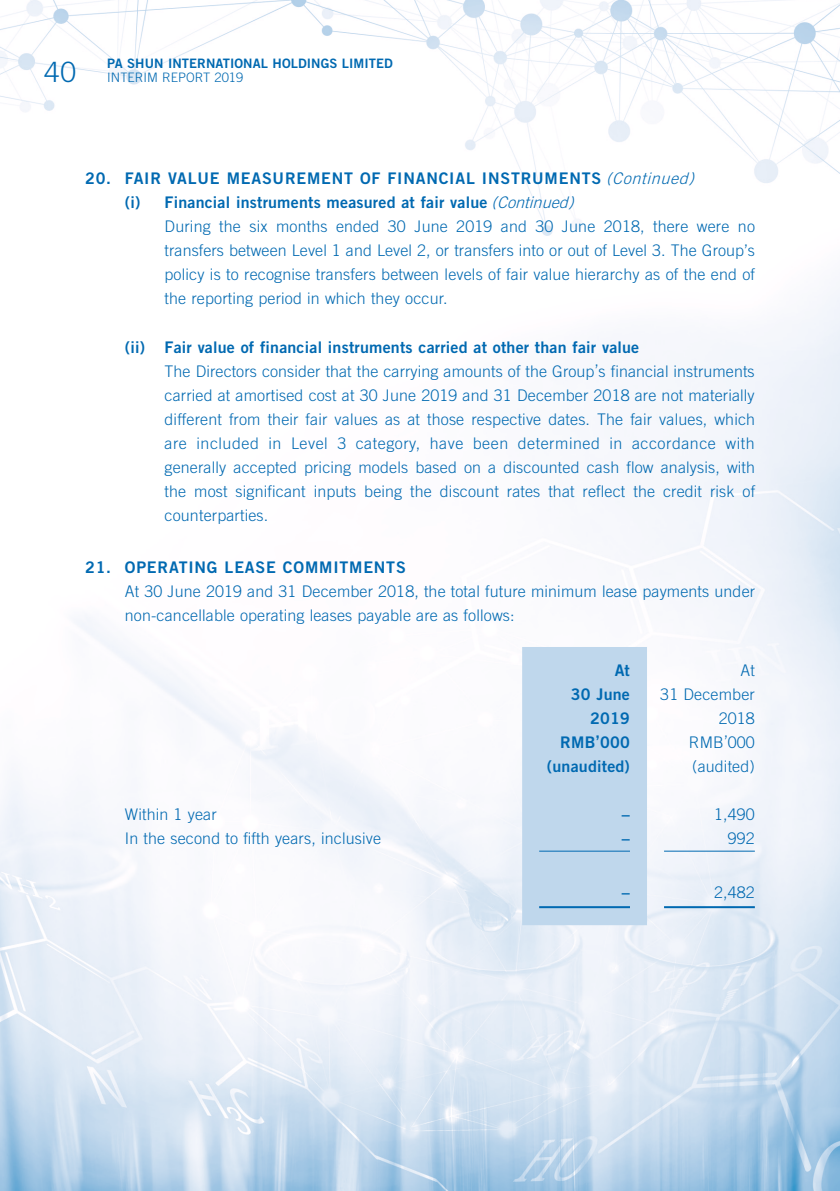
<style>
.page{position:relative;width:840px;height:1191px;background:#fff}
.page>*{position:absolute;margin:0;border:0;box-sizing:border-box;transform-origin:0 0}
.t1{font:300 28px "Trade Gothic LT Std";color:#0069b1}
.Body_Text{font:300 16px/24px "Trade Gothic LT Std";letter-spacing:.01em;color:#0069b1;text-align:justify}
.Heading_3{font:16px "Trade Gothic LT Std Bd 2";letter-spacing:.015em;color:#0069b1}
.Heading_2{font:16px "Trade Gothic LT Std Bd 2";letter-spacing:.05em;color:#0069b1}
.Body_Text-2{font:16px "Trade Gothic LT Std Bd 2";letter-spacing:.015em;color:#0069b1}
.t2{font:13px "Trade Gothic LT Std Bd 2";letter-spacing:.005em;color:#0069b1}
.t3{font:300 13px "Trade Gothic LT Std";letter-spacing:.005em;color:#0069b1}
.s1{font-family:"Trade Gothic LT Std";font-weight:300;font-style:italic}
</style>
<div class="page">
<img style="left:0;top:0;width:840px;height:1191px">
<div style="left:522px;top:647px;width:124px;height:278px;background:#bfd7ec"></div>
<hr style="left:539px;top:850px;width:90px;height:1px;background:#0069b1">
<hr style="left:663px;top:850px;width:91px;height:1px;background:#0069b1">
<hr style="left:539px;top:906px;width:90px;height:2px;background:#0069b1">
<hr style="left:663px;top:906px;width:91px;height:2px;background:#0069b1">
<h1 class="t1" style="left:44px;top:55px;width:33px">40</h1>
<p class="t2" style="left:107px;top:56px;width:287px">PA SHUN INTERNATIONAL HOLDINGS LIMITED</p>
<p class="t3" style="left:107px;top:70px;width:138px">INTERIM REPORT 2019</p>
<p class="Heading_2" style="left:85px;top:169px;width:615px">20. FAIR VALUE MEASUREMENT OF FINANCIAL INSTRUMENTS <span class="s1">(Continued)</span></p>
<p class="Heading_3" style="left:125px;top:193px;width:454px">(i) Financial instruments measured at fair value <span class="s1">(Continued)</span></p>
<p class="Body_Text" style="left:164px;top:214px;width:591px">During the six months ended 30 June 2019 and 30 June 2018, there were no transfers between Level 1 and Level 2, or transfers into or out of Level 3. The Group’s policy is to recognise transfers between levels of fair value hierarchy as of the end of the reporting period in which they occur.</p>
<p class="Heading_3" style="left:125px;top:337px;width:515px">(ii) Fair value of financial instruments carried at other than fair value</p>
<p class="Body_Text" style="left:164px;top:358px;width:591px">The Directors consider that the carrying amounts of the Group’s financial instruments carried at amortised cost at 30 June 2019 and 31 December 2018 are not materially different from their fair values as at those respective dates. The fair values, which are included in Level 3 category, have been determined in accordance with generally accepted pricing models based on a discounted cash flow analysis, with the most significant inputs being the discount rates that reflect the credit risk of counterparties.</p>
<p class="Heading_2" style="left:85px;top:557px;width:322px">21. OPERATING LEASE COMMITMENTS</p>
<p class="Body_Text" style="left:125px;top:579px;width:631px">At 30 June 2019 and 31 December 2018, the total future minimum lease payments under non-cancellable operating leases payable are as follows:</p>
<p class="Body_Text-2" style="left:614px;top:660px;width:17px">At</p>
<p class="Body_Text-2" style="left:570px;top:684px;width:61px">30 June</p>
<p class="Body_Text" style="left:740px;top:657px;width:16px">At</p>
<p class="Body_Text" style="left:660px;top:681px;width:96px">31 December</p>
<p class="Body_Text-2" style="left:590px;top:708px;width:41px">2019</p>
<p class="Body_Text" style="left:718px;top:705px;width:38px">2018</p>
<p class="Body_Text-2" style="left:560px;top:732px;width:71px">RMB’000</p>
<p class="Body_Text" style="left:688px;top:729px;width:67px">RMB’000</p>
<p class="Body_Text-2" style="left:546px;top:756px;width:84px">(unaudited)</p>
<p class="Body_Text" style="left:691px;top:753px;width:64px">(audited)</p>
<p class="Body_Text" style="left:125px;top:801px;width:93px">Within 1 year</p>
<p class="Body_Text-2" style="left:621px;top:804px;width:9px">–</p>
<p class="Body_Text" style="left:713px;top:801px;width:42px">1,490</p>
<p class="Body_Text" style="left:125px;top:825px;width:257px">In the second to fifth years, inclusive</p>
<p class="Body_Text-2" style="left:621px;top:828px;width:9px">–</p>
<p class="Body_Text" style="left:727px;top:825px;width:29px">992</p>
<p class="Body_Text-2" style="left:621px;top:882px;width:9px">–</p>
<p class="Body_Text" style="left:713px;top:879px;width:42px">2,482</p>
</div>
